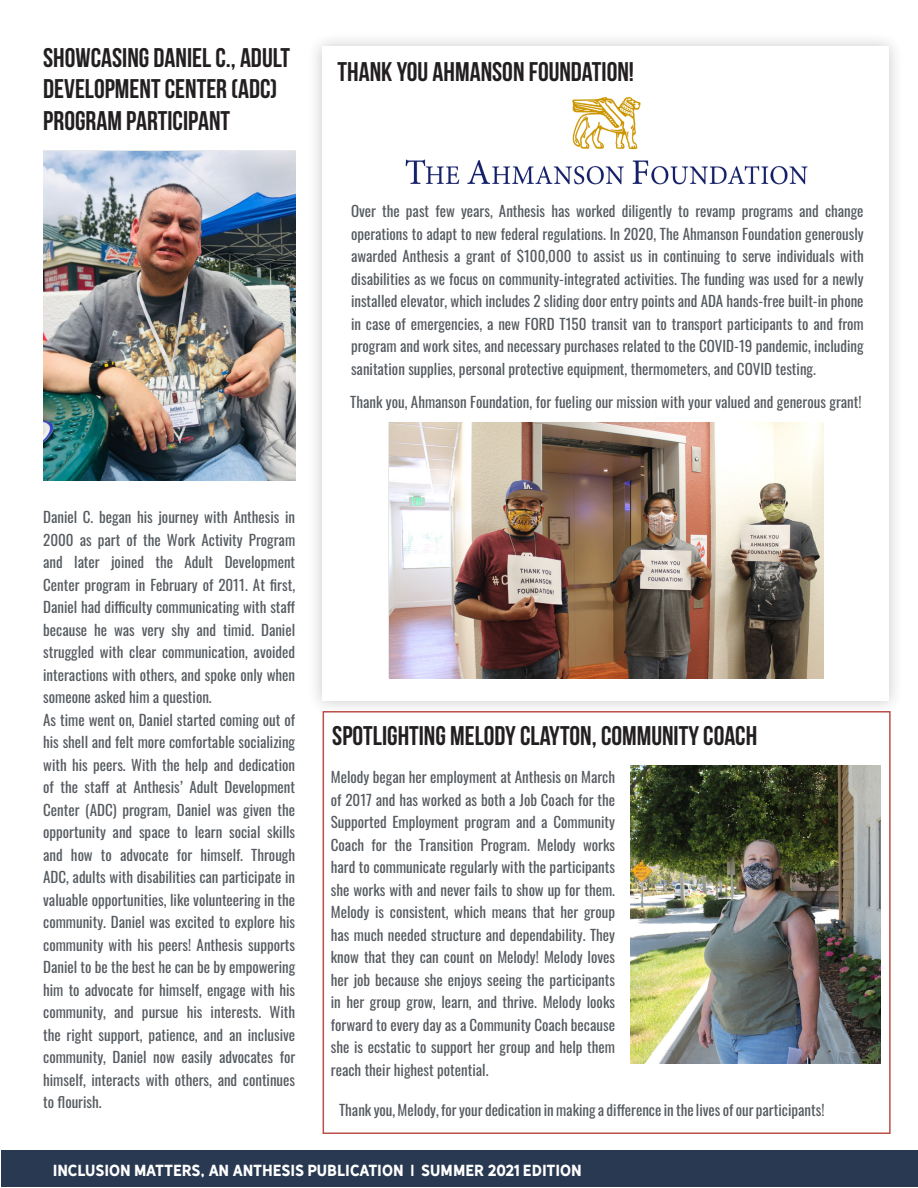
<style>
.page{position:relative;width:918px;height:1188px;background:#fff}
.page>*{position:absolute;margin:0;border:0;box-sizing:border-box;transform-origin:0 0}
.t1{font:700 27px/31.5px "Bebas Neue";color:#231f20}
.t2{font:15px/22.5px "Oswald";color:#565b60;text-align:justify}
.t3{font:15px "Hanley Sans";letter-spacing:-.01em;color:#fff}
</style>
<div class="page">
<div style="left:307px;top:32px;width:597px;height:684px;background:#231f20;opacity:.25"></div>
<div style="left:323px;top:47px;width:566px;height:654px;background:#fff"></div>
<img style="left:43px;top:151px;width:252px;height:330px">
<div style="left:1px;top:1150px;width:917px;height:37px;background:#293951"></div>
<img style="left:631px;top:765px;width:249px;height:298px">
<img style="left:389px;top:422px;width:434px;height:256px">
<img style="left:405px;top:97px;width:403px;height:88px">
<p class="t1" style="left:43px;top:42px;width:248px">SHOWCASING DANIEL C., ADULT<br>DEVELOPMENT CENTER (ADC)<br>PROGRAM PARTICIPANT</p>
<p class="t1" style="left:338px;top:55px;width:298px">THANK YOU AHMANSON FOUNDATION!</p>
<p class="t2" style="left:351px;top:199px;width:514px">Over the past few years, Anthesis has worked diligently to revamp programs and change operations to adapt to new federal regulations. In 2020, The Ahmanson Foundation generously awarded Anthesis a grant of $100,000 to assist us in continuing to serve individuals with disabilities as we focus on community-integrated activities. The funding was used for a newly installed elevator, which includes 2 sliding door entry points and ADA hands-free built-in phone in case of emergencies, a new FORD T150 transit van to transport participants to and from program and work sites, and necessary purchases related to the COVID-19 pandemic, including sanitation supplies, personal protective equipment, thermometers, and COVID testing.</p>
<p class="t2" style="left:350px;top:390px;width:513px">Thank you, Ahmanson Foundation, for fueling our mission with your valued and generous grant!</p>
<p class="t2" style="left:43px;top:504px;width:254px">Daniel C. began his journey with Anthesis in 2000 as part of the Work Activity Program and later joined the Adult Development Center program in February of 2011. At first, Daniel had difficulty communicating with staff because he was very shy and timid. Daniel struggled with clear communication, avoided interactions with others, and spoke only when someone asked him a question.</p>
<p class="t2" style="left:43px;top:707px;width:254px">As time went on, Daniel started coming out of his shell and felt more comfortable socializing with his peers. With the help and dedication of the staff at Anthesis’ Adult Development Center (ADC) program, Daniel was given the opportunity and space to learn social skills and how to advocate for himself. Through ADC, adults with disabilities can participate in valuable opportunities, like volunteering in the community. Daniel was excited to explore his community with his peers! Anthesis supports Daniel to be the best he can be by empowering him to advocate for himself, engage with his community, and pursue his interests. With the right support, patience, and an inclusive community, Daniel now easily advocates for himself, interacts with others, and continues to flourish.</p>
<p class="t1" style="left:332px;top:720px;width:426px">SPOTLIGHTING MELODY CLAYTON, COMMUNITY COACH</p>
<p class="t2" style="left:331px;top:764px;width:286px">Melody began her employment at Anthesis on March of 2017 and has worked as both a Job Coach for the Supported Employment program and a Community Coach for the Transition Program. Melody works hard to communicate regularly with the participants she works with and never fails to show up for them.<br>Melody is consistent, which means that her group has much needed structure and dependability. They know that they can count on Melody! Melody loves her job because she enjoys seeing the participants in her group grow, learn, and thrive. Melody looks forward to every day as a Community Coach because she is ecstatic to support her group and help them reach their highest potential.</p>
<p class="t2" style="left:339px;top:1097px;width:487px">Thank you, Melody, for your dedication in making a difference in the lives of our participants!</p>
<p class="t3" style="left:53px;top:1161px;width:531px">INCLUSION MATTERS, AN ANTHESIS PUBLICATION | SUMMER 2021 EDITION</p>
</div>
